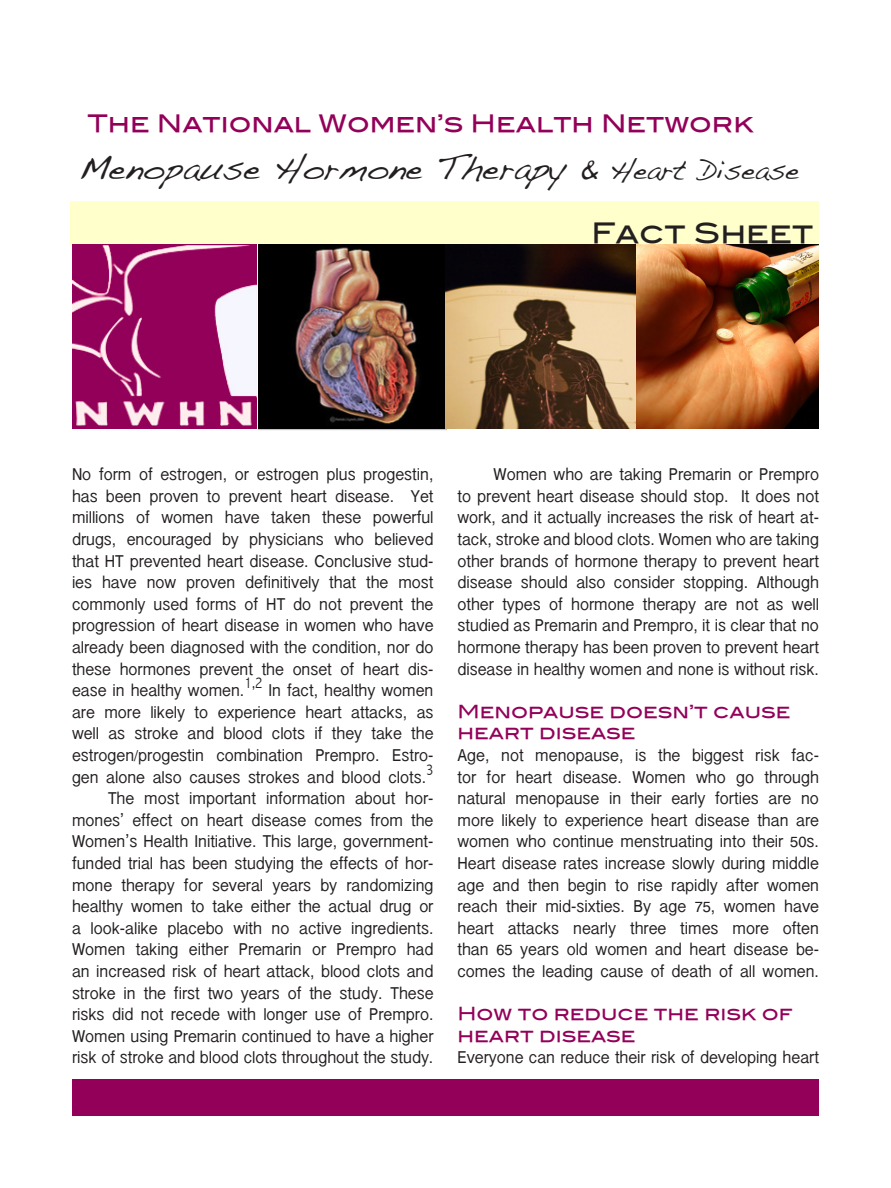
<style>
.page{position:relative;width:891px;height:1188px;background:#fff}
.page>*{position:absolute;margin:0;border:0;box-sizing:border-box;transform-origin:0 0}
.t1{font:34px "Handwriting Dakota";color:#231f20}
.t2{font:28px "Blair Md ITCTT Medium";color:#231f20}
.t3{font:24px "Blair Md ITCTT Medium";color:#930059}
.Paragraph_Text{font:18px/21.6px "Inai Mathi";color:#231f20;text-align:justify}
.t4{font:18px/21.6px "Blair Md ITCTT Medium";color:#930059}
.s1{font-size:28px}
</style>
<div class="page">
<div style="left:70px;top:201px;width:749px;height:45px;background:#ffc;border:2px solid #ffc"></div>
<img style="left:72px;top:245px;width:184px;height:184px">
<img style="left:258px;top:245px;width:561px;height:185px">
<div style="left:72px;top:1080px;width:747px;height:36px;background:#930059"></div>
<p class="t3" style="left:87px;top:104px;width:668px">The National Women’s Health Network</p>
<p class="t1" style="left:78px;top:147px;width:722px">Menopause Hormone Therapy <span class="s1">&amp; Heart Disease</span></p>
<p class="t2" style="left:591px;top:210px;width:224px">Fact Sheet</p>
<p class="Paragraph_Text" style="left:72px;top:464px;width:363px">No form of estrogen, or estrogen plus progestin, has been proven to prevent heart disease. Yet millions of women have taken these powerful drugs, encouraged by physicians who believed that HT prevented heart disease. Conclusive stud&shy;ies have now proven definitively that the most commonly used forms of HT do not prevent the progression of heart disease in women who have already been diagnosed with the condition, nor do these hormones prevent the onset of heart dis&shy;ease in healthy women.<sup>1,2</sup> In fact, healthy women are more likely to experience heart attacks, as well as stroke and blood clots if they take the estrogen/progestin combination Prempro. Estro&shy;gen alone also causes strokes and blood clots.<sup>3</sup></p>
<p class="Paragraph_Text" style="left:72px;top:788px;width:363px;text-indent:36px">The most important information about hor&shy;mones’ effect on heart disease comes from the Women’s Health Initiative. This large, government&shy;funded trial has been studying the effects of hor&shy;mone therapy for several years by randomizing healthy women to take either the actual drug or a look-alike placebo with no active ingredients.<br>Women taking either Premarin or Prempro had an increased risk of heart attack, blood clots and stroke in the first two years of the study. These risks did not recede with longer use of Prempro.<br>Women using Premarin continued to have a higher risk of stroke and blood clots throughout the study.</p>
<p class="Paragraph_Text" style="left:458px;top:464px;width:363px;text-indent:36px">Women who are taking Premarin or Prempro to prevent heart disease should stop. It does not work, and it actually increases the risk of heart at&shy;tack, stroke and blood clots. Women who are taking other brands of hormone therapy to prevent heart disease should also consider stopping. Although other types of hormone therapy are not as well studied as Premarin and Prempro, it is clear that no hormone therapy has been proven to prevent heart disease in healthy women and none is without risk.</p>
<p class="t4" style="left:458px;top:699px;width:334px">Menopause doesn’t cause heart disease</p>
<p class="Paragraph_Text" style="left:458px;top:745px;width:363px">Age, not menopause, is the biggest risk fac&shy;tor for heart disease. Women who go through natural menopause in their early forties are no more likely to experience heart disease than are women who continue menstruating into their 50s.<br>Heart disease rates increase slowly during middle age and then begin to rise rapidly after women reach their mid-sixties. By age 75, women have heart attacks nearly three times more often than 65 years old women and heart disease be&shy;comes the leading cause of death of all women.</p>
<p class="t4" style="left:458px;top:1001px;width:337px">How to reduce the risk of heart disease</p>
<p class="Paragraph_Text" style="left:458px;top:1047px;width:363px">Everyone can reduce their risk of developing heart</p>
</div>
